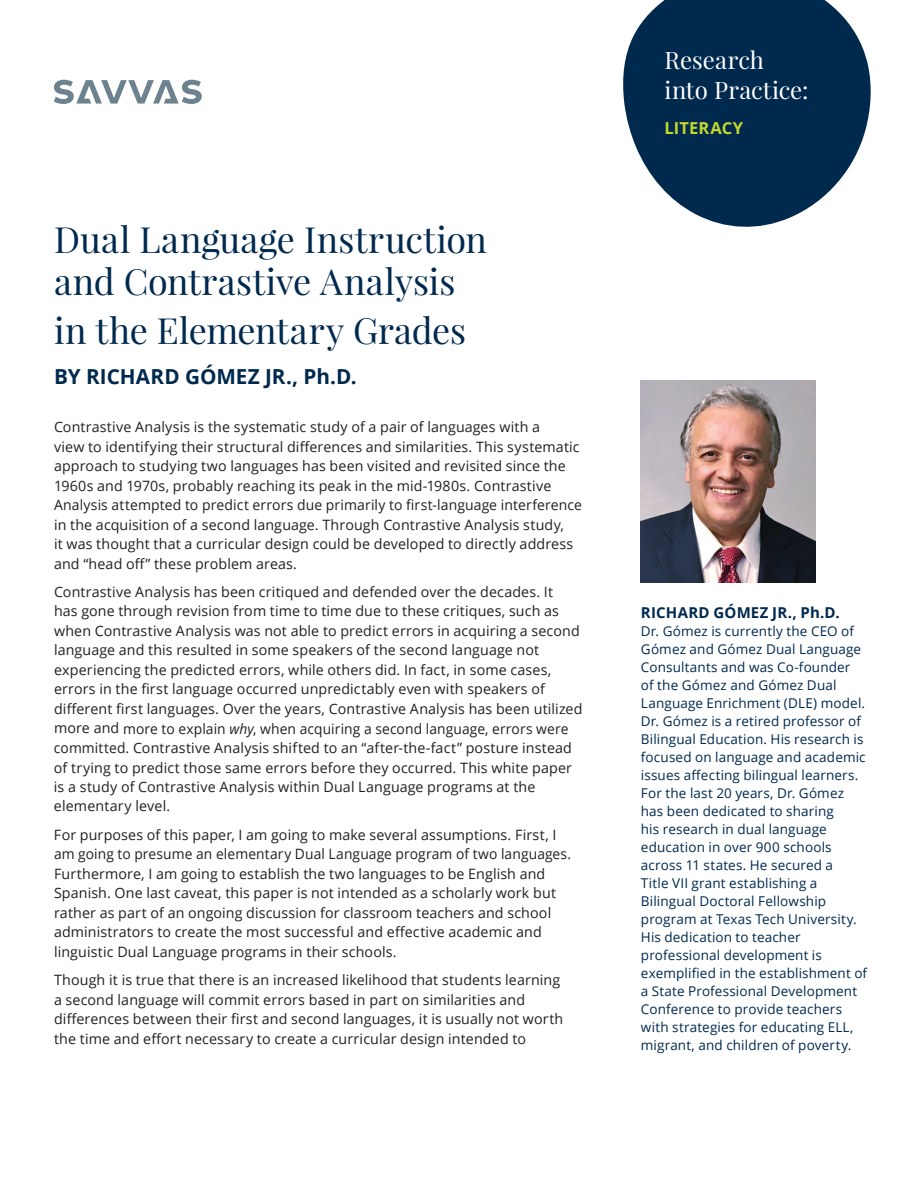
<style>
.page{position:relative;width:918px;height:1188px;background:#fff}
.page>*{position:absolute;margin:0;border:0;box-sizing:border-box;transform-origin:0 0}
.t1{font:36px/42px "Playfair Display";letter-spacing:.005em;color:#00294e}
.t2{font:24px/30px "Playfair Display";letter-spacing:.005em;color:#fff}
.t3{font:700 20.7px "Open Sans";color:#00294e}
.t4{font:700 16.5px "Open Sans";letter-spacing:.01em;color:#c4d82d}
.t5{font:700 15px "Open Sans";letter-spacing:.01em;color:#00294e}
.t6{font:14.25px/19.5px "Open Sans";letter-spacing:.01em;color:#231f20}
.t7{font:13.5px/18px "Open Sans";letter-spacing:.01em;color:#00294e}
.s1{font-style:italic}
</style>
<div class="page">
<img style="left:641px;top:381px;width:175px;height:201px">
<svg style="left:623px;top:0;width:248px;height:227px;fill:#00294e"></svg>
<svg style="left:54px;top:80px;width:148px;height:24px"></svg>
<h1 class="t1" style="left:54px;top:218px;width:434px">Dual Language Instruction and Contrastive Analysis</h1>
<h1 class="t1" style="left:54px;top:309px;width:414px">in the Elementary Grades</h1>
<h3 class="t3" style="left:54px;top:362px;width:304px">BY RICHARD GÓMEZ JR., Ph.D.</h3>
<p class="t6" style="left:54px;top:417px;width:530px">Contrastive Analysis is the systematic study of a pair of languages with a<br>view to identifying their structural differences and similarities. This systematic approach to studying two languages has been visited and revisited since the 1960s and 1970s, probably reaching its peak in the mid-1980s. Contrastive Analysis attempted to predict errors due primarily to first-language interference in the acquisition of a second language. Through Contrastive Analysis study,<br>it was thought that a curricular design could be developed to directly address and “head off” these problem areas.</p>
<p class="t6" style="left:54px;top:582px;width:530px">Contrastive Analysis has been critiqued and defended over the decades. It<br>has gone through revision from time to time due to these critiques, such as when Contrastive Analysis was not able to predict errors in acquiring a second language and this resulted in some speakers of the second language not experiencing the predicted errors, while others did. In fact, in some cases, errors in the first language occurred unpredictably even with speakers of different first languages. Over the years, Contrastive Analysis has been utilized more and more to explain <span class="s1">why</span>, when acquiring a second language, errors were committed. Contrastive Analysis shifted to an “after-the-fact” posture instead of trying to predict those same errors before they occurred. This white paper is a study of Contrastive Analysis within Dual Language programs at the elementary level.</p>
<p class="t6" style="left:54px;top:825px;width:519px">For purposes of this paper, I am going to make several assumptions. First, I am going to presume an elementary Dual Language program of two languages.<br>Furthermore, I am going to establish the two languages to be English and Spanish. One last caveat, this paper is not intended as a scholarly work but rather as part of an ongoing discussion for classroom teachers and school administrators to create the most successful and effective academic and linguistic Dual Language programs in their schools.</p>
<p class="t6" style="left:54px;top:970px;width:511px">Though it is true that there is an increased likelihood that students learning a second language will commit errors based in part on similarities and differences between their first and second languages, it is usually not worth the time and effort necessary to create a curricular design intended to</p>
<h2 class="t2" style="left:664px;top:45px;width:145px">Research into Practice:</h2>
<p class="t4" style="left:664px;top:116px;width:80px">LITERACY</p>
<p class="t5" style="left:641px;top:602px;width:200px">RICHARD GÓMEZ JR., Ph.D.</p>
<p class="t7" style="left:641px;top:622px;width:228px">Dr. Gómez is currently the CEO of<br>Gómez and Gómez Dual Language<br>Consultants and was Co-founder<br>of the Gómez and Gómez Dual<br>Language Enrichment (DLE) model.<br>Dr. Gómez is a retired professor of<br>Bilingual Education. His research is focused on language and academic issues affecting bilingual learners.<br>For the last 20 years, Dr. Gómez has been dedicated to sharing<br>his research in dual language education in over 900 schools across 11 states. He secured a<br>Title VII grant establishing a<br>Bilingual Doctoral Fellowship program at Texas Tech University.<br>His dedication to teacher professional development is exemplified in the establishment of a State Professional Development<br>Conference to provide teachers with strategies for educating ELL, migrant, and children of poverty.</p>
</div>
